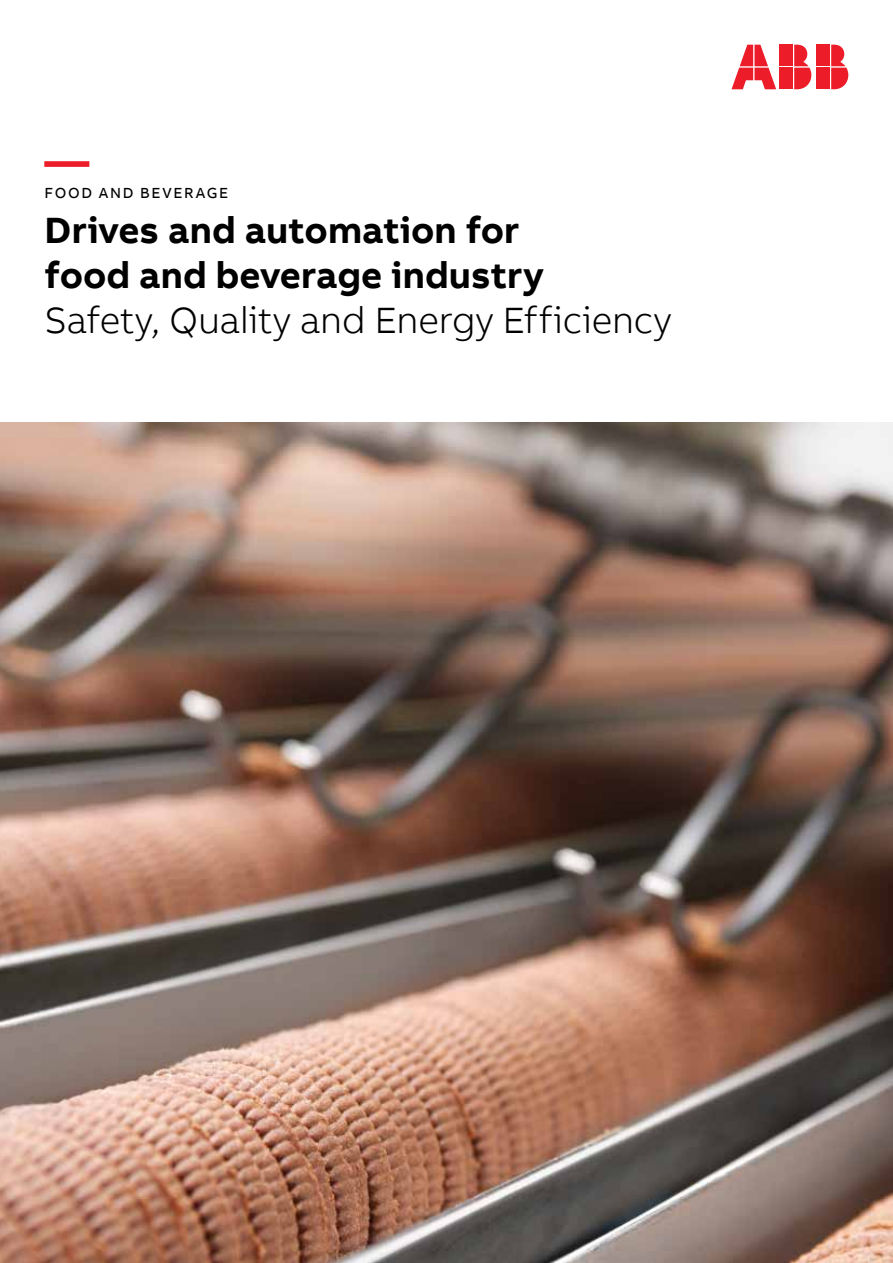
<style>
.page{position:relative;width:893px;height:1263px;background:#fff}
.page>*{position:absolute;margin:0;border:0;box-sizing:border-box;transform-origin:0 0}
.t1{font:700 45px "AB Bvoice";color:#ed1c29}
.t2{font:700 37.5px/45px "AB Bvoice";color:#000}
.t3{font:300 37.5px "AB Bvoice";letter-spacing:-.005em;color:#000}
.t4{font:15px "AB Bvoice";letter-spacing:.115em;color:#000}
</style>
<div class="page">
<img style="left:0;top:423px;width:893px;height:840px">
<div style="left:817px;top:45px;width:13px;height:21px;background:#ed1c29"></div>
<div style="left:817px;top:68px;width:13px;height:21px;background:#ed1c29"></div>
<svg style="left:831px;top:45px;width:17px;height:44px"></svg>
<svg style="left:731px;top:45px;width:45px;height:44px"></svg>
<div style="left:780px;top:45px;width:13px;height:21px;background:#ed1c29"></div>
<div style="left:780px;top:68px;width:13px;height:21px;background:#ed1c29"></div>
<svg style="left:794px;top:45px;width:17px;height:44px"></svg>
<p class="t1" style="left:45px;top:132px;width:46px">—</p>
<p class="t4" style="left:45px;top:183px;width:185px">FOOD AND BEVERAGE</p>
<p class="t2" style="left:45px;top:207px;width:501px">Drives and automation for food and beverage industry</p>
<p class="t3" style="left:45px;top:298px;width:628px">Safety, Quality and Energy Efficiency</p>
</div>
